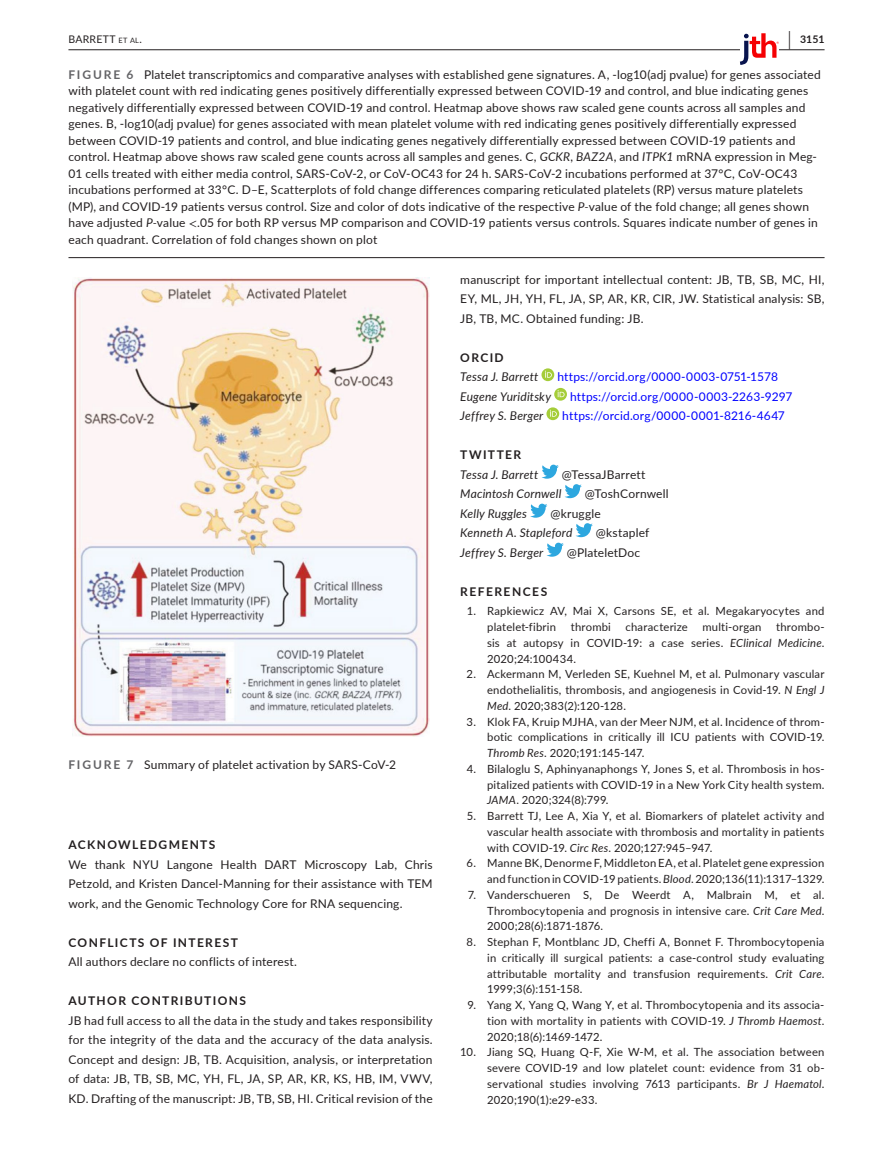
<style>
.page{position:relative;width:893px;height:1174px;background:#fff}
.page>*{position:absolute;margin:0;border:0;box-sizing:border-box;transform-origin:0 0}
.t1{font:12px/16.5px "Lato";letter-spacing:.015em;color:#231f20;text-align:justify}
.t2{font:italic 12px "Lato";letter-spacing:.015em;color:#231f20}
.t3{font:12px "Lato";letter-spacing:.015em;color:#00f}
.t4{font:700 12px "Lato";letter-spacing:.115em;color:#231f20}
.t5{font:11.25px/15.8px "Lato";letter-spacing:.015em;color:#231f20;text-align:justify}
.t6{font:10.5px "Lato";letter-spacing:.025em;color:#231f20}
.t7{font:700 10.5px "Lato";color:#231f20}
.s1{font-size:7.35px}
.s2{font-size:19.5px}
.s3{font-weight:700;color:#636366}
.s4{font-style:italic}
.s5{font-family:"STIX"}
</style>
<div class="page">
<hr style="left:68px;top:49px;width:756px;height:1px;background:#231f20">
<svg style="left:740px;top:33px;width:39px;height:32px"></svg>
<svg style="left:541px;top:368px;width:13px;height:13px"></svg>
<svg style="left:545px;top:371px;width:7px;height:7px"></svg>
<svg style="left:554px;top:388px;width:13px;height:12px"></svg>
<svg style="left:558px;top:390px;width:6px;height:7px"></svg>
<svg style="left:546px;top:407px;width:13px;height:13px"></svg>
<svg style="left:550px;top:410px;width:7px;height:7px"></svg>
<svg style="left:541px;top:464px;width:18px;height:14px"></svg>
<svg style="left:564px;top:484px;width:18px;height:14px"></svg>
<svg style="left:530px;top:503px;width:17px;height:15px"></svg>
<svg style="left:575px;top:523px;width:18px;height:14px"></svg>
<svg style="left:546px;top:542px;width:18px;height:14px"></svg>
<hr style="left:68px;top:257px;width:756px;height:1px;background:#231f20">
<img style="left:72px;top:278px;width:357px;height:459px">
<p class="t6" style="left:68px;top:31px;width:75px">BARRETT <span class="s1">et al</span>.</p>
<p class="t7" style="left:789px;top:31px;width:37px"><span class="s2">|</span> 3151</p>
<p class="t1" style="left:68px;top:66px;width:754px;text-align:left"><span class="s3">FIGURE 6</span> Platelet transcriptomics and comparative analyses with established gene signatures. A, -log10(adj pvalue) for genes associated with platelet count with red indicating genes positively differentially expressed between COVID-19 and control, and blue indicating genes negatively differentially expressed between COVID-19 and control. Heatmap above shows raw scaled gene counts across all samples and genes. B, -log10(adj pvalue) for genes associated with mean platelet volume with red indicating genes positively differentially expressed between COVID-19 patients and control, and blue indicating genes negatively differentially expressed between COVID-19 patients and control. Heatmap above shows raw scaled gene counts across all samples and genes. C, <span class="s4">GCKR, BAZ2A</span>, and <span class="s4">ITPK1</span> mRNA expression in Meg-01 cells treated with either media control, SARS-CoV-2, or CoV-OC43 for 24 h. SARS-CoV-2 incubations performed at 37°C, CoV-OC43 incubations performed at 33°C. D–E, Scatterplots of fold change differences comparing reticulated platelets (RP) versus mature platelets (MP), and COVID-19 patients versus control. Size and color of dots indicative of the respective <span class="s4">P-</span>value of the fold change; all genes shown have adjusted <span class="s4">P-</span>value <span class="s5">&lt;</span>.05 for both RP versus MP comparison and COVID-19 patients versus controls. Squares indicate number of genes in each quadrant. Correlation of fold changes shown on plot</p>
<p class="t1" style="left:68px;top:756px;width:329px"><span class="s3">FIGURE 7</span> Summary of platelet activation by SARS-CoV-2</p>
<p class="t4" style="left:68px;top:836px;width:148px">ACKNOWLEDGMENTS</p>
<p class="t1" style="left:68px;top:854px;width:366px;line-height:19.5px">We thank NYU Langone Health DART Microscopy Lab, Chris Petzold, and Kristen Dancel-Manning for their assistance with TEM work, and the Genomic Technology Core for RNA sequencing.</p>
<p class="t4" style="left:68px;top:933px;width:171px">CONFLICTS OF INTEREST</p>
<p class="t1" style="left:68px;top:953px;width:230px">All authors declare no conflicts of interest.</p>
<p class="t4" style="left:68px;top:992px;width:179px">AUTHOR CONTRIBUTIONS</p>
<p class="t1" style="left:68px;top:1010px;width:366px;line-height:19.5px">JB had full access to all the data in the study and takes responsibility for the integrity of the data and the accuracy of the data analysis.<br>Concept and design: JB, TB. Acquisition, analysis, or interpretation of data: JB, TB, SB, MC, YH, FL, JA, SP, AR, KR, KS, HB, IM, VWV, KD. Drafting of the manuscript: JB, TB, SB, HI. Critical revision of the</p>
<p class="t1" style="left:460px;top:269px;width:366px;line-height:19.5px">manuscript for important intellectual content: JB, TB, SB, MC, HI, EY, ML, JH, YH, FL, JA, SP, AR, KR, CIR, JW. Statistical analysis: SB, JB, TB, MC. Obtained funding: JB.</p>
<p class="t4" style="left:460px;top:348px;width:45px">ORCID</p>
<p class="t2" style="left:460px;top:368px;width:80px">Tessa J. Barrett</p>
<p class="t3" style="left:557px;top:368px;width:222px">https://orcid.org/0000-0003-0751-1578</p>
<p class="t2" style="left:460px;top:388px;width:92px">Eugene Yuriditsky</p>
<p class="t3" style="left:570px;top:388px;width:224px">https://orcid.org/0000-0003-2263-9297</p>
<p class="t2" style="left:460px;top:407px;width:85px">Jeffrey S. Berger</p>
<p class="t3" style="left:562px;top:407px;width:224px">https://orcid.org/0000-0001-8216-4647</p>
<p class="t4" style="left:460px;top:446px;width:62px">TWITTER</p>
<p class="t2" style="left:460px;top:466px;width:80px">Tessa J. Barrett</p>
<p class="t1" style="left:562px;top:465px;width:85px">@TessaJBarrett</p>
<p class="t2" style="left:460px;top:485px;width:103px">Macintosh Cornwell</p>
<p class="t1" style="left:585px;top:485px;width:85px">@ToshCornwell</p>
<p class="t2" style="left:460px;top:505px;width:68px">Kelly Ruggles</p>
<p class="t1" style="left:550px;top:504px;width:52px">@kruggle</p>
<p class="t2" style="left:460px;top:524px;width:114px">Kenneth A. Stapleford</p>
<p class="t1" style="left:596px;top:524px;width:55px">@kstaplef</p>
<p class="t2" style="left:460px;top:544px;width:85px">Jeffrey S. Berger</p>
<p class="t1" style="left:567px;top:543px;width:75px">@PlateletDoc</p>
<p class="t4" style="left:460px;top:582px;width:88px">REFERENCES</p>
<p class="t5" style="left:487px;top:603px;width:339px;text-indent:-20px">1. Rapkiewicz AV, Mai X, Carsons SE, et al. Megakaryocytes and platelet-fibrin</p>
<p class="t5" style="left:487px;top:618px;width:339px;text-indent:289px">thrombo&shy;sis at autopsy in COVID-19: a case series. <span class="s4">EClinical Medicine</span>.<br>2020;24:100434.</p>
<p class="t5" style="left:487px;top:666px;width:339px;text-indent:-21px">2. Ackermann M, Verleden SE, Kuehnel M, et al. Pulmonary vascular endothelialitis, thrombosis, and angiogenesis in Covid-19. <span class="s4">N Engl J Med</span>. 2020;383(2):120-128.</p>
<p class="t5" style="left:487px;top:713px;width:339px;text-indent:-21px">3. Klok FA, Kruip MJHA, van der Meer NJM, et al. Incidence of throm&shy;botic complications in critically ill ICU patients with COVID-19.<br><span class="s4">Thromb Res</span>. 2020;191:145-147.</p>
<p class="t5" style="left:487px;top:760px;width:339px;text-indent:-20px">4. Bilaloglu S, Aphinyanaphongs Y, Jones S, et al. Thrombosis in hos&shy;pitalized patients with COVID-19 in a New York City health system.<br><span class="s4">JAMA</span>. 2020;324(8):799.</p>
<p class="t5" style="left:487px;top:807px;width:339px;text-indent:-20px">5. Barrett TJ, Lee A, Xia Y, et al. Biomarkers of platelet activity and vascular health associate with thrombosis and mortality in patients with COVID-19. <span class="s4">Circ Res</span>. 2020;127:945–947.</p>
<p class="t5" style="left:467px;top:855px;width:359px;text-align:right">6. Manne BK, Denorme F, Middleton EA, et al. Platelet gene expression and function in COVID-19 patients. <span class="s4">Blood</span>. 2020;136(11):1317–1329.</p>
<p class="t5" style="left:487px;top:886px;width:339px;text-indent:-19px">7. Vanderschueren S, De Weerdt A, Malbrain M, et al.<br>Thrombocytopenia and prognosis in intensive care. <span class="s4">Crit Care Med</span>.<br>2000;28(6):1871-1876.</p>
<p class="t5" style="left:487px;top:933px;width:339px;text-indent:-21px">8. Stephan F, Montblanc JD, Cheffi A, Bonnet F. Thrombocytopenia in critically ill surgical patients: a case-control study evaluating attributable mortality and transfusion requirements. <span class="s4">Crit Care</span>.<br>1999;3(6):151-158.</p>
<p class="t5" style="left:487px;top:996px;width:339px;text-indent:-20px">9. Yang X, Yang Q, Wang Y, et al. Thrombocytopenia and its associa&shy;tion with mortality in patients with COVID-19. <span class="s4">J Thromb Haemost</span>.<br>2020;18(6):1469-1472.</p>
<p class="t5" style="left:487px;top:1044px;width:339px;text-indent:-27px">10. Jiang SQ, Huang Q-F, Xie W-M, et al. The association between severe COVID-19 and low platelet count: evidence from 31 ob&shy;servational studies involving 7613 participants. <span class="s4">Br J Haematol</span>.<br>2020;190(1):e29-e33.</p>
<p class="t5" style="left:571px;top:618px;width:42px">thrombi</p>
<p class="t5" style="left:626px;top:618px;width:64px">characterize</p>
<p class="t5" style="left:702px;top:618px;width:61px">multi-organ</p>
</div>
